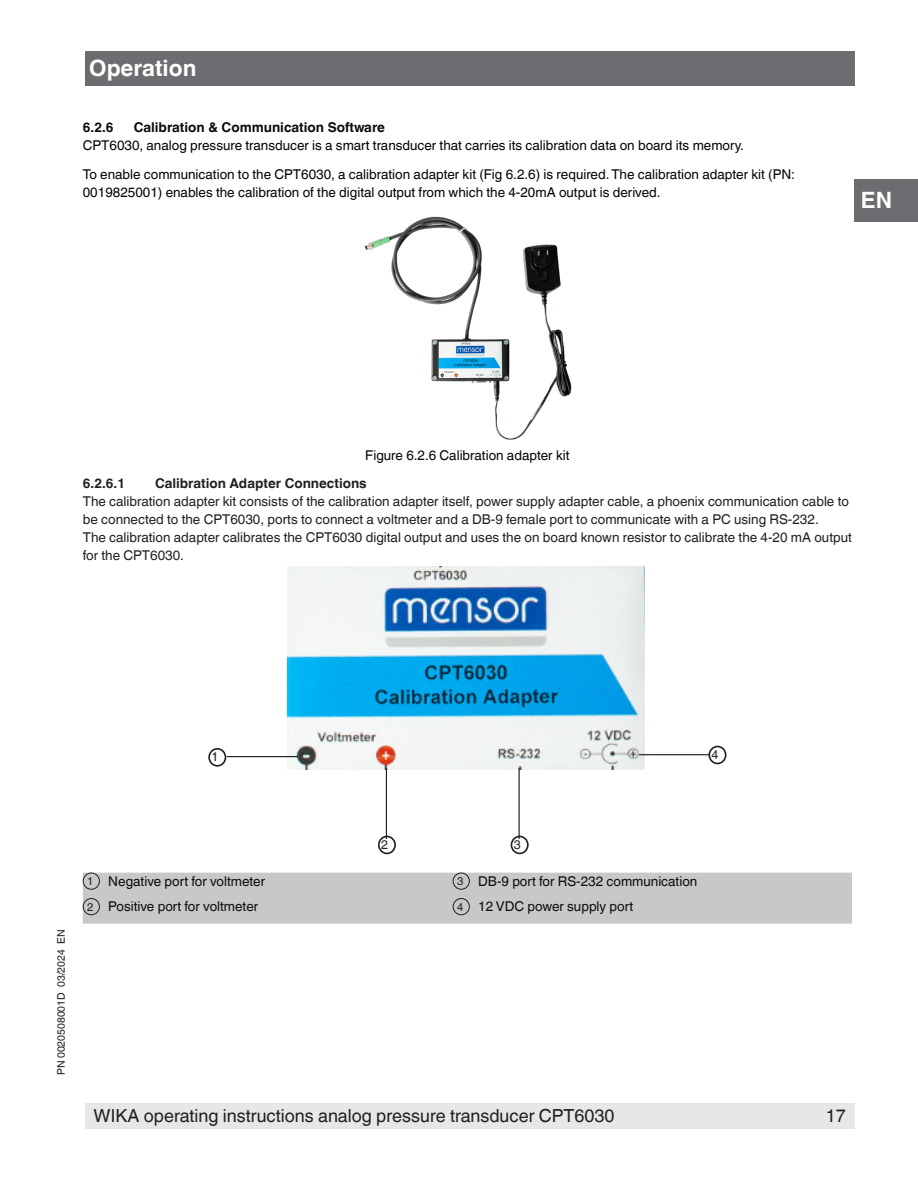
<style>
.page{position:relative;width:918px;height:1188px;background:#fff}
.page>*{position:absolute;margin:0;border:0;box-sizing:border-box;transform-origin:0 0}
.OI-Head{font:700 22.5px "Helvetica World";color:#fff}
.t1{font:18px "Helvetica World";color:#231f20}
.Running_text{font:13.5px/18px "Helvetica World";color:#231f20}
.Figure_Title{font:13.5px/18px "Helvetica World";color:#040503}
.Running_text-2{font:13.5px "Helvetica World";color:#0c0e0d}
.t2{font:700 13.5px "Helvetica World";color:#0a0c0a}
.t3{font:700 13.5px "Helvetica World";color:#231f20}
.Running_text-3{font:12.45px "Helvetica World";color:#231f20}
.Small_text{font:11.25px "Helvetica World";color:#231f20}
.t4{font:10.5px "Helvetica World";color:#231f20}
</style>
<div class="page">
<div style="left:85px;top:1103px;width:769px;height:25px;background:#e6e7e9"></div>
<div style="left:85px;top:51px;width:769px;height:34px;background:#6c6d70"></div>
<div style="left:854px;top:179px;width:64px;height:42px;background:#6c6d70"></div>
<img style="left:364px;top:216px;width:208px;height:224px">
<img style="left:288px;top:567px;width:357px;height:202px">
<hr style="left:228px;top:756px;width:70px;height:1px;background:#231f20">
<div style="left:208px;top:748px;width:18px;height:19px;border:2px solid #231f20;border-radius:50%"></div>
<hr style="left:640px;top:754px;width:70px;height:1px;background:#231f20">
<div style="left:709px;top:746px;width:18px;height:18px;border:2px solid #231f20;border-radius:50%"></div>
<hr style="left:386px;top:768px;width:1px;height:70px;background:#231f20">
<div style="left:378px;top:836px;width:18px;height:18px;border:2px solid #231f20;border-radius:50%"></div>
<hr style="left:519px;top:768px;width:1px;height:70px;background:#231f20">
<div style="left:511px;top:836px;width:18px;height:18px;border:2px solid #231f20;border-radius:50%"></div>
<div style="left:83px;top:873px;width:769px;height:51px;background:#c7c8ca"></div>
<div style="left:83px;top:873px;width:17px;height:17px;border:1px solid #231f20;border-radius:50%"></div>
<div style="left:453px;top:873px;width:17px;height:17px;border:1px solid #231f20;border-radius:50%"></div>
<div style="left:83px;top:898px;width:17px;height:17px;border:1px solid #231f20;border-radius:50%"></div>
<div style="left:453px;top:898px;width:17px;height:17px;border:1px solid #231f20;border-radius:50%"></div>
<p class="OI-Head" style="left:89px;top:55px;width:109px">Operation</p>
<p class="t2" style="left:83px;top:120px;width:32px">6.2.6</p>
<p class="t2" style="left:134px;top:120px;width:253px">Calibration &amp; Communication Software</p>
<p class="Figure_Title" style="left:83px;top:136px;width:663px">CPT6030, analog pressure transducer is a smart transducer that carries its calibration data on board its memory.</p>
<p class="Figure_Title" style="left:83px;top:165px;width:714px">To enable communication to the CPT6030, a calibration adapter kit (Fig 6.2.6) is required. The calibration adapter kit (PN:<br>0019825001) enables the calibration of the digital output from which the 4-20mA output is derived.</p>
<h1 class="OI-Head" style="left:861px;top:187px;width:33px">EN</h1>
<p class="Figure_Title" style="left:365px;top:446px;width:206px">Figure 6.2.6 Calibration adapter kit</p>
<p class="t3" style="left:83px;top:476px;width:44px">6.2.6.1</p>
<p class="t3" style="left:155px;top:476px;width:213px">Calibration Adapter Connections</p>
<p class="Running_text" style="left:83px;top:493px;width:768px">The calibration adapter kit consists of the calibration adapter itself, power supply adapter cable, a phoenix communication cable to be connected to the CPT6030, ports to connect a voltmeter and a DB-9 female port to communicate with a PC using RS-232.</p>
<p class="Running_text" style="left:83px;top:529px;width:771px">The calibration adapter calibrates the CPT6030 digital output and uses the on board known resistor to calibrate the 4-20 mA output for the CPT6030.</p>
<p class="Running_text-3" style="left:211px;top:749px;width:8px">1</p>
<p class="Running_text-3" style="left:712px;top:747px;width:8px">4</p>
<p class="t4" style="left:55px;top:1075px;width:147px;rotate:-90deg">PN 0020508001D 03/2024 EN</p>
<p class="Running_text-3" style="left:381px;top:837px;width:8px">2</p>
<p class="Running_text-3" style="left:514px;top:837px;width:8px">3</p>
<p class="Small_text" style="left:87px;top:875px;width:8px">1</p>
<p class="Running_text-2" style="left:108px;top:873px;width:158px">Negative port for voltmeter</p>
<p class="Small_text" style="left:457px;top:875px;width:8px">3</p>
<p class="Running_text-2" style="left:478px;top:873px;width:221px">DB-9 port for RS-232 communication</p>
<p class="Small_text" style="left:87px;top:900px;width:8px">2</p>
<p class="Running_text-2" style="left:108px;top:898px;width:151px">Positive port for voltmeter</p>
<p class="Small_text" style="left:457px;top:900px;width:8px">4</p>
<p class="Running_text-2" style="left:478px;top:898px;width:156px">12 VDC power supply port</p>
<h2 class="t1" style="left:94px;top:1105px;width:523px">WIKA operating instructions analog pressure transducer CPT6030</h2>
<h2 class="t1" style="left:826px;top:1105px;width:22px">17</h2>
</div>
